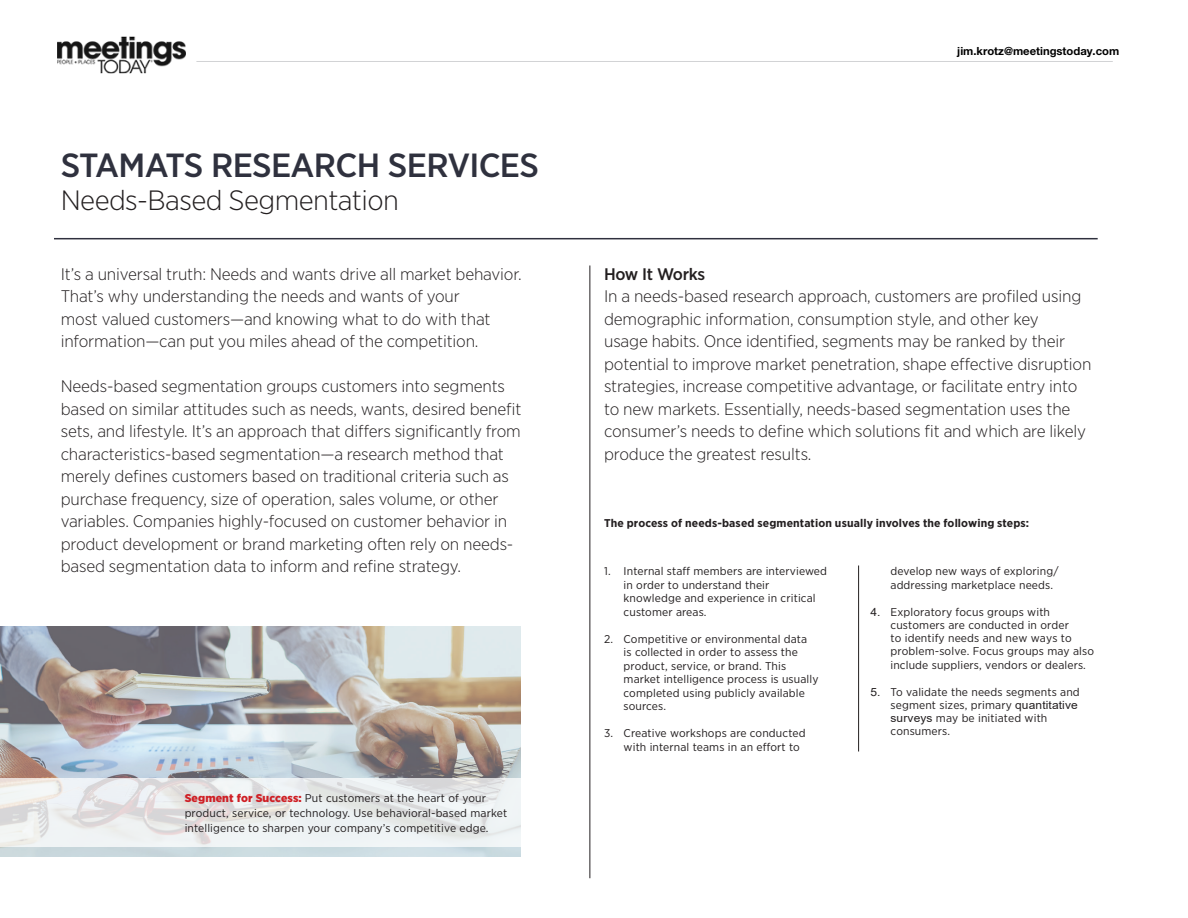
<style>
.page{position:relative;width:1188px;height:918px;background:#fff}
.page>*{position:absolute;margin:0;border:0;box-sizing:border-box;transform-origin:0 0}
.t1{font:500 33.45px "Gotham Narrow";letter-spacing:-.02em;color:#2f313e;scale:1.06 1}
.t2{font:300 27.9px "Gotham Narrow";letter-spacing:-.02em;color:#231f20;scale:1.06 1}
.t3{font:300 16.8px/22.5px "Gotham Narrow";letter-spacing:-.01em;color:#231f20;scale:1.05 1}
.t4{font:500 16.8px "Gotham Narrow";letter-spacing:-.02em;color:#231f20;scale:1.06 1}
.t5{font:11.25px/13.5px "Gotham Narrow";letter-spacing:.01em;color:#231f20;scale:1.06 1}
.t6{font:700 11.25px "Gotham Narrow";letter-spacing:.01em;color:#231f20;scale:1.06 1}
.t7{font:700 11.25px "Helvetica Neue LT Std";color:#000}
.s1{font-weight:900;color:#cf1f25}
.s2{font-family:"Arial"}
</style>
<div class="page">
<img style="left:0;top:627px;width:521px;height:229px">
<svg style="left:0;top:779px;width:521px;height:68px;fill:#edf0f2"></svg>
<hr style="left:858px;top:566px;width:1px;height:186px;background:#231f20">
<hr style="left:590px;top:266px;width:1px;height:612px;background:#231f20">
<hr style="left:54px;top:238px;width:1044px;height:1px;background:#2f313e">
<img style="left:58px;top:36px;width:128px;height:38px">
<hr style="left:196px;top:61px;width:917px;height:1px;background:#d1d2d4">
<p class="t1" style="left:61px;top:144px;width:453px">STAMATS RESEARCH SERVICES</p>
<p class="t2" style="left:61px;top:183px;width:320px">Needs-Based Segmentation</p>
<p class="t3" style="left:61px;top:262px;width:441px">It’s a universal truth: Needs and wants drive all market behavior.<br>That’s why understanding the needs and wants of your<br>most valued customers—and knowing what to do with that information—can put you miles ahead of the competition.</p>
<p class="t3" style="left:61px;top:375px;width:440px">Needs-based segmentation groups customers into segments based on similar attitudes such as needs, wants, desired benefit sets, and lifestyle. It’s an approach that differs significantly from characteristics-based segmentation—a research method that merely defines customers based on traditional criteria such as purchase frequency, size of operation, sales volume, or other variables. Companies highly-focused on customer behavior in product development or brand marketing often rely on needs&shy;based segmentation data to inform and refine strategy.</p>
<p class="t5" style="left:185px;top:790px;width:306px;line-height:15px"><span class="s1">Segment for Success:</span> Put customers at the heart of your product, service, or technology. Use behavioral-based market intelligence to sharpen your company’s competitive edge.</p>
<p class="t7" style="left:957px;top:44px;width:164px">jim.krotz@meetingstoday.com</p>
<p class="t4" style="left:604px;top:263px;width:97px">How It Works</p>
<p class="t3" style="left:604px;top:285px;width:466px">In a needs-based research approach, customers are profiled using demographic information, consumption style, and other key<br>usage habits. Once identified, segments may be ranked by their potential to improve market penetration, shape effective disruption strategies, increase competitive advantage, or facilitate entry into to new markets. Essentially, needs-based segmentation uses the consumer’s needs to define which solutions fit and which are likely produce the greatest results.</p>
<p class="t6" style="left:604px;top:516px;width:403px">The process of needs-based segmentation usually involves the following steps:</p>
<p class="t5" style="left:624px;top:564px;width:193px;text-indent:-20px">1. Internal staff members are interviewed in order to understand their knowledge and experience in critical customer areas.</p>
<p class="t5" style="left:624px;top:632px;width:185px;text-indent:-20px">2. Competitive or environmental data<br>is collected in order to assess the product, service, or brand. This market intelligence process is usually completed using publicly available sources.</p>
<p class="t5" style="left:624px;top:726px;width:173px;text-indent:-20px">3. Creative workshops are conducted with internal teams in an effort to</p>
<p class="t5" style="left:891px;top:564px;width:160px">develop new ways of exploring/ addressing marketplace needs.</p>
<p class="t5" style="left:891px;top:605px;width:194px;text-indent:-20px"><span class="s2">4.</span> Exploratory focus groups with customers are conducted in order<br>to identify needs and new ways to problem-solve. Focus groups may also include suppliers, vendors or dealers.</p>
<p class="t5" style="left:891px;top:685px;width:180px;text-indent:-20px"><span class="s2">5.</span> To validate the needs segments and segment sizes, primary <span class="s2">quantitative surveys</span> may be initiated with consumers.</p>
</div>
